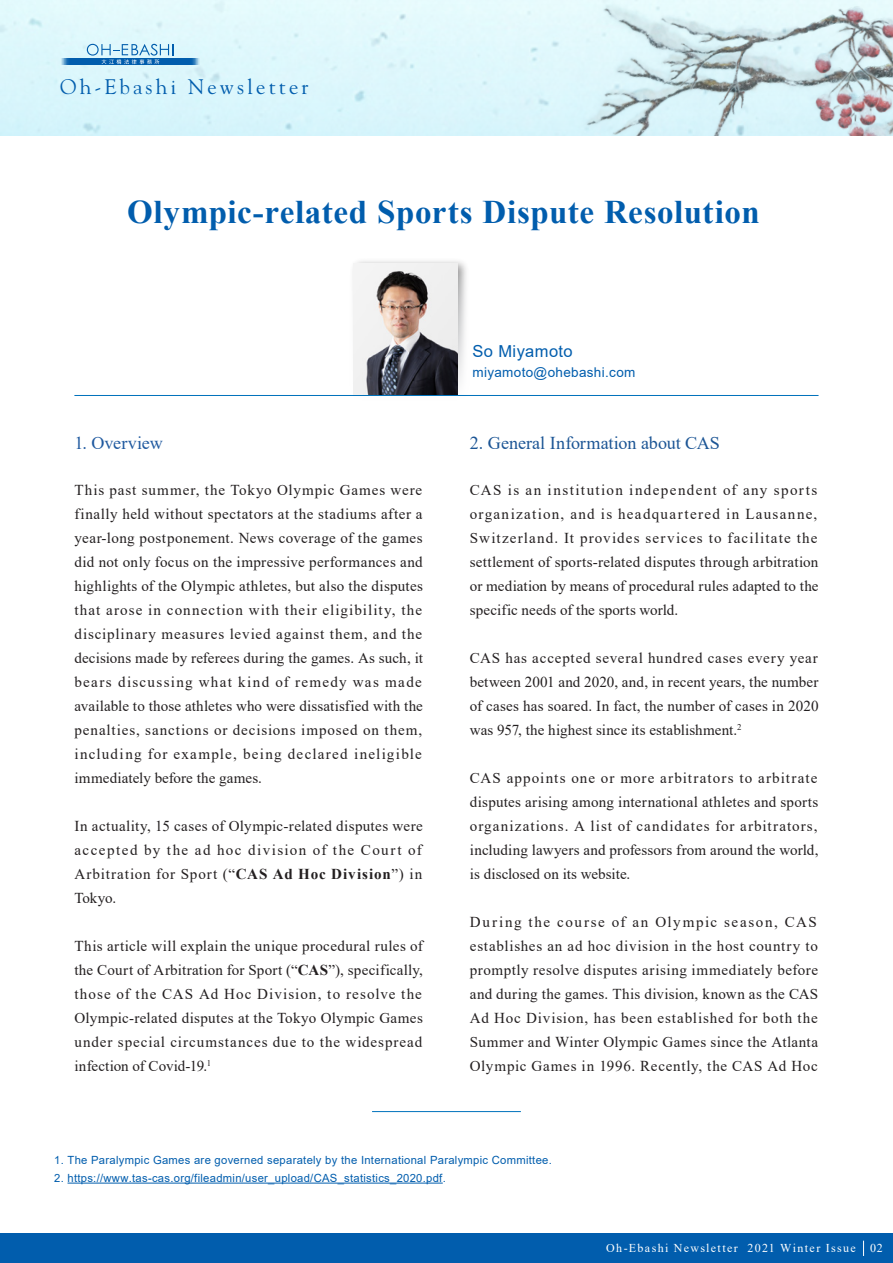
<style>
.page{position:relative;width:893px;height:1263px;background:#fff}
.page>*{position:absolute;margin:0;border:0;box-sizing:border-box;transform-origin:0 0}
.t1{font:700 33px "Times New Roman";letter-spacing:.02em;color:#015dad}
.t2{font:21px "Goudy Std";letter-spacing:.15em;color:#015dad}
.t3{font:18.15px "Times New Roman";color:#1c5595}
.t4{font:18.15px "Times New Roman";letter-spacing:.005em;color:#1f599f}
.t5{font:16.5px "Arial";letter-spacing:.025em;color:#015dad}
.t6{font:15.15px/24px "Times New Roman";letter-spacing:.02em;color:#231f20;text-align:justify}
.t7{font:13.5px "Arial";letter-spacing:.025em;color:#015dad}
.t8{font:12px "Times New Roman";letter-spacing:.11em;color:#fff}
.t9{font:11.25px "Arial";letter-spacing:.025em;color:#015dad}
.s1{font-weight:700}
</style>
<div class="page">
<hr style="left:74px;top:395px;width:744px;height:1px;background:#0072bc">
<hr style="left:68px;top:1183px;width:375px;height:1px;background:#015dad">
<hr style="left:372px;top:1111px;width:149px;height:1px;background:#0072bc">
<img style="left:353px;top:261px;width:113px;height:134px">
<img style="left:353px;top:264px;width:104px;height:130px">
<div style="left:0;top:1233px;width:893px;height:30px;background:#015dad"></div>
<svg style="left:863px;top:1241px;width:1px;height:15px"></svg>
<img style="left:0;top:0;width:893px;height:136px">
<div style="left:60px;top:58px;width:141px;height:7px;background:#dbf5fa"></div>
<div style="left:61px;top:58px;width:139px;height:7px;background:#d0edf6"></div>
<div style="left:61px;top:58px;width:138px;height:7px;background:#c5e7f2"></div>
<div style="left:62px;top:58px;width:137px;height:7px;background:#bde0ef"></div>
<div style="left:62px;top:58px;width:136px;height:7px;background:#a5cfe5"></div>
<div style="left:63px;top:58px;width:135px;height:7px;background:#98c6e1"></div>
<div style="left:63px;top:58px;width:134px;height:7px;background:#8abcdc"></div>
<div style="left:64px;top:58px;width:133px;height:7px;background:#7cb2d7"></div>
<div style="left:64px;top:58px;width:132px;height:7px;background:#61a0cd"></div>
<div style="left:65px;top:58px;width:131px;height:7px;background:#4e93c6"></div>
<div style="left:66px;top:58px;width:129px;height:7px;background:#3480bd"></div>
<div style="left:66px;top:58px;width:128px;height:7px;background:#2a7aba"></div>
<div style="left:67px;top:58px;width:127px;height:7px;background:#2274b7"></div>
<div style="left:67px;top:58px;width:126px;height:7px;background:#156bb3"></div>
<div style="left:68px;top:58px;width:125px;height:7px;background:#0e66b0"></div>
<div style="left:69px;top:58px;width:123px;height:7px;background:#015dad"></div>
<svg style="left:87px;top:44px;width:87px;height:20px"></svg>
<h2 class="t2" style="left:60px;top:74px;width:250px">Oh-Ebashi Newsletter</h2>
<h1 class="t1" style="left:127px;top:188px;width:634px">Olympic-related Sports Dispute Resolution</h1>
<p class="t4" style="left:74px;top:430px;width:90px">1. Overview</p>
<p class="t6" style="left:74px;top:477px;width:350px">This past summer, the Tokyo Olympic Games were finally held without spectators at the stadiums after a year-long postponement. News coverage of the games did not only focus on the impressive performances and highlights of the Olympic athletes, but also the disputes that arose in connection with their eligibility, the disciplinary measures levied against them, and the decisions made by referees during the games. As such, it bears discussing what kind of remedy was made available to those athletes who were dissatisfied with the penalties, sanctions or decisions imposed on them, including for example, being declared ineligible immediately before the games.</p>
<p class="t6" style="left:74px;top:813px;width:350px">In actuality, 15 cases of Olympic-related disputes were accepted by the ad hoc division of the Court of Arbitration for Sport (“<span class="s1">CAS Ad Hoc Division</span>”) in Tokyo.</p>
<p class="t6" style="left:74px;top:933px;width:350px">This article will explain the unique procedural rules of the Court of Arbitration for Sport (“<span class="s1">CAS</span>”), specifically, those of the CAS Ad Hoc Division, to resolve the Olympic-related disputes at the Tokyo Olympic Games under special circumstances due to the widespread infection of Covid-19.<sup>1</sup></p>
<p class="t5" style="left:472px;top:340px;width:102px">So Miyamoto</p>
<p class="t7" style="left:472px;top:363px;width:164px">miyamoto@ohebashi.com</p>
<p class="t3" style="left:470px;top:430px;width:251px">2. General Information about CAS</p>
<p class="t6" style="left:470px;top:477px;width:350px">CAS is an institution independent of any sports organization, and is headquartered in Lausanne, Switzerland. It provides services to facilitate the settlement of sports-related disputes through arbitration or mediation by means of procedural rules adapted to the specific needs of the sports world.</p>
<p class="t6" style="left:470px;top:645px;width:350px">CAS has accepted several hundred cases every year between 2001 and 2020, and, in recent years, the number of cases has soared. In fact, the number of cases in 2020 was 957, the highest since its establishment.<sup>2</sup></p>
<p class="t6" style="left:470px;top:765px;width:350px">CAS appoints one or more arbitrators to arbitrate disputes arising among international athletes and sports organizations. A list of candidates for arbitrators, including lawyers and professors from around the world, is disclosed on its website.</p>
<p class="t6" style="left:470px;top:909px;width:350px">During the course of an Olympic season, CAS establishes an ad hoc division in the host country to promptly resolve disputes arising immediately before and during the games. This division, known as the CAS Ad Hoc Division, has been established for both the Summer and Winter Olympic Games since the Atlanta Olympic Games in 1996. Recently, the CAS Ad Hoc</p>
<p class="t9" style="left:54px;top:1152px;width:499px">1. The Paralympic Games are governed separately by the International Paralympic Committee.</p>
<p class="t9" style="left:54px;top:1170px;width:393px">2. https://www.tas-cas.org/fileadmin/user_upload/CAS_statistics_2020.pdf.</p>
<p class="t8" style="left:606px;top:1239px;width:278px">Oh-Ebashi Newsletter 2021 Winter Issue 02</p>
</div>
